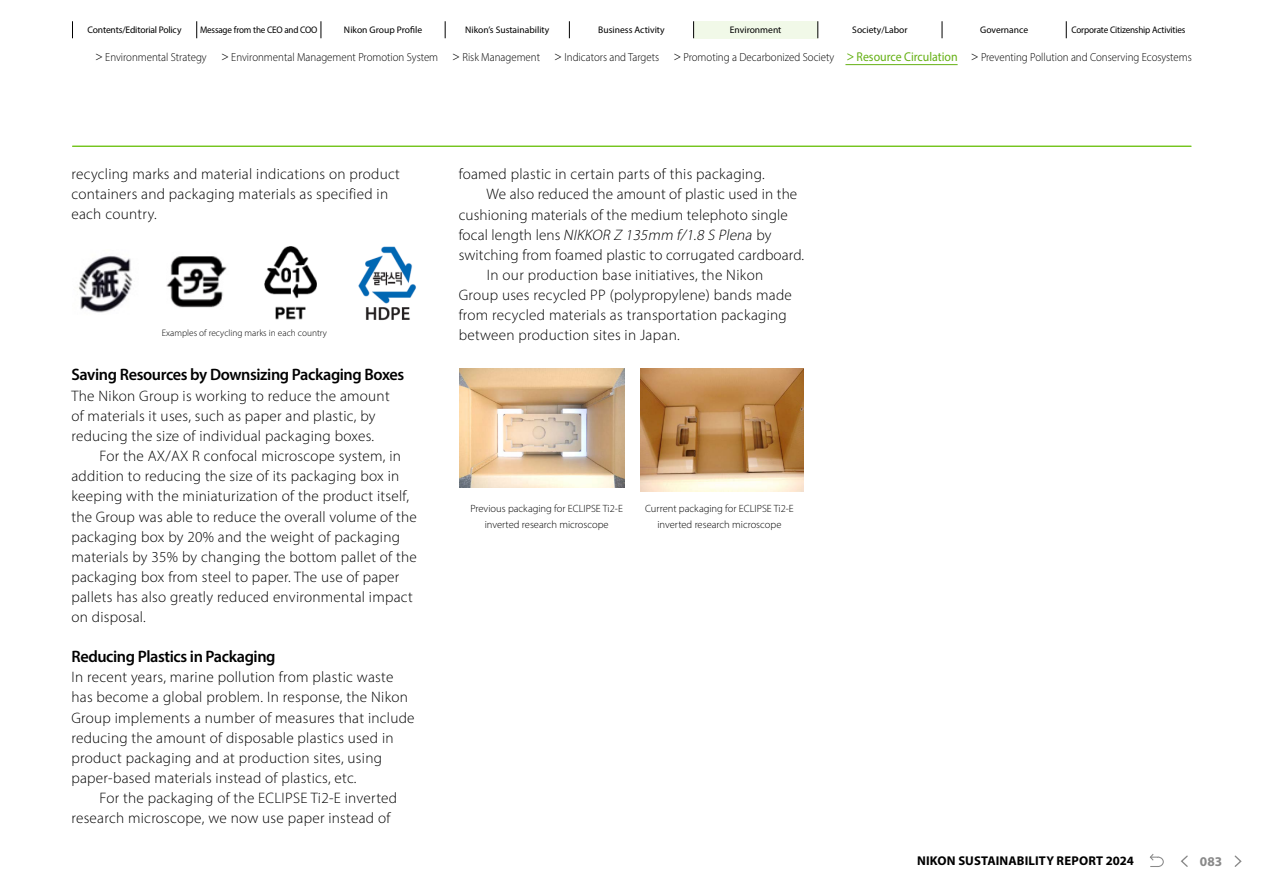
<style>
.page{position:relative;width:1263px;height:893px;background:#fff}
.page>*{position:absolute;margin:0;border:0;box-sizing:border-box;transform-origin:0 0}
.t1{font:600 16.65px "Myriad Pro";letter-spacing:-.025em;color:#000}
.t2{font:300 15.15px/20.1px "Myriad Pro";letter-spacing:.02em;color:#000}
.t3{font:italic 300 15.15px "Myriad Pro";color:#000}
.t4{font:700 13.35px "Myriad Pro";color:#898989}
.t5{font:700 12.75px "Myriad Pro";letter-spacing:.01em;color:#000}
.t6{font:12.75px "Myriad Pro";color:#64b013;scale:.93 1}
.t7{font:300 11.7px "Myriad Pro";color:#000;scale:.93 1}
.t8{font:10.65px "PUD Shin Go Pr 6 N";color:#64b013;scale:.93 1}
.t9{font:300 10.5px/15.9px "Myriad Pro";color:#000;text-align:center}
.t10{font:9.6px "Myriad Pro";letter-spacing:-.01em;color:#000}
.t11{font:9.6px "Myriad Pro";letter-spacing:-.01em;color:#000;scale:.95 1}
.t12{font:300 9.3px "Myriad Pro";color:#000}
.s1{font-family:"PUD Shin Go Pr 6 N";font-size:10.65px}
.s2{font-family:"PUD Shin Go Pr 6 N";font-size:13.8px}
.s3{font-style:normal}
.s4{font-style:italic}
</style>
<div class="page">
<div style="left:694px;top:21px;width:124px;height:17px;background:#f1f9e8"></div>
<hr style="left:72px;top:146px;width:1119px;height:1px;background:#71c418">
<img style="left:78px;top:256px;width:55px;height:57px">
<img style="left:166px;top:256px;width:61px;height:52px">
<img style="left:264px;top:246px;width:53px;height:74px">
<img style="left:358px;top:246px;width:58px;height:75px">
<img style="left:459px;top:368px;width:165px;height:120px">
<img style="left:641px;top:369px;width:163px;height:122px">
<hr style="left:845px;top:64px;width:113px;height:1px;background:#64b013">
<svg style="left:72px;top:21px;width:1px;height:17px"></svg>
<svg style="left:196px;top:21px;width:1px;height:17px"></svg>
<svg style="left:693px;top:21px;width:1px;height:17px"></svg>
<svg style="left:445px;top:21px;width:1px;height:17px"></svg>
<svg style="left:942px;top:21px;width:1px;height:17px"></svg>
<svg style="left:321px;top:21px;width:1px;height:17px"></svg>
<svg style="left:817px;top:21px;width:1px;height:17px"></svg>
<svg style="left:569px;top:21px;width:1px;height:17px"></svg>
<svg style="left:1066px;top:21px;width:1px;height:17px"></svg>
<svg style="left:1181px;top:855px;width:7px;height:12px"></svg>
<svg style="left:1234px;top:855px;width:8px;height:12px"></svg>
<svg style="left:1149px;top:854px;width:15px;height:13px"></svg>
<p class="t10" style="left:88px;top:24px;width:95px">Contents/Editorial Policy</p>
<p class="t11" style="left:200px;top:24px;width:125px">Message from the CEO and COO</p>
<p class="t10" style="left:344px;top:24px;width:80px">Nikon Group Profile</p>
<p class="t10" style="left:465px;top:24px;width:86px">Nikons’ Sustainability</p>
<p class="t10" style="left:598px;top:24px;width:68px">Business Activity</p>
<p class="t10" style="left:730px;top:24px;width:53px">Environment</p>
<p class="t10" style="left:852px;top:24px;width:57px">Society/Labor</p>
<p class="t10" style="left:980px;top:24px;width:50px">Governance</p>
<p class="t11" style="left:1071px;top:24px;width:121px">Corporate Citizenship Activities</p>
<p class="t7" style="left:94px;top:51px;width:123px"><span class="s1">＞</span>Environmental Strategy</p>
<p class="t7" style="left:220px;top:51px;width:236px"><span class="s1">＞</span>Environmental Management Promotion System</p>
<p class="t7" style="left:451px;top:51px;width:97px"><span class="s1">＞</span>Risk Management</p>
<p class="t7" style="left:553px;top:51px;width:115px"><span class="s1">＞</span>Indicators and Targets</p>
<p class="t7" style="left:672px;top:51px;width:176px"><span class="s1">＞</span>Promoting a Decarbonized Society</p>
<p class="t6" style="left:856px;top:49px;width:110px">Resource Circulation</p>
<p class="t8" style="left:845px;top:52px;width:12px">＞</p>
<p class="t7" style="left:970px;top:51px;width:240px"><span class="s1">＞</span>Preventing Pollution and Conserving Ecosystems</p>
<p class="t2" style="left:71px;top:164px;width:330px">recycling marks and material indications on product containers and packaging materials as specified in each country.</p>
<p class="t12" style="left:162px;top:327px;width:167px">Examples of recycling marks in each country</p>
<p class="t1" style="left:71px;top:363px;width:334px">Saving Resources by Downsizing Packaging Boxes</p>
<p class="t2" style="left:71px;top:386px;width:347px">The Nikon Group is working to reduce the amount<br>of materials it uses, such as paper and plastic, by reducing the size of individual packaging boxes.<br><span class="s2">　　</span>For the AX/AX R confocal microscope system in, addition to reducing the size of its packaging box in keeping with the miniaturization of the product itself, the Group was able to reduce the overall volume of the packaging box by 20% and the weight of packaging materials by 35% by changing the bottom pallet of the packaging box from steel to paper. The use of paper pallets has also greatly reduced environmental impact on disposal.</p>
<p class="t1" style="left:71px;top:646px;width:206px">Reducing Plastics in Packaging</p>
<p class="t2" style="left:71px;top:667px;width:345px">In recent years, marine pollution from plastic waste has become a global problem In. response, the Nikon Group implements a number of measures that include reducing the amount of disposable plastics used in product packaging and at production sites, using paper-based materials instead of plastics, etc.<br><span class="s2">　　</span>For the packaging of the ECLIPSE Ti2-E inverted research microscope, we now use paper instead of</p>
<p class="t2" style="left:459px;top:164px;width:307px">foamed plastic in certain parts of this packaging.</p>
<p class="t2" style="left:459px;top:184px;width:340px"><span class="s2">　　</span>We also reduced the amount of plastic used in the</p>
<p class="t2" style="left:459px;top:204px;width:331px">cushioning materials of the medium telephoto single</p>
<p class="t3" style="left:648px;top:225px;width:125px">mm f/1.8 S Plena <span class="s3">by</span></p>
<p class="t2" style="left:459px;top:224px;width:347px">focal length l e n s <span class="s4">NIKKOR Z 135<br></span>switching from foamed plastic to corrugated cardboard.<span class="s2">　　</span>In our production base initiatives, the Nikon Group uses recycled PP (polypropylene) bands made from recycled materials as transportation packaging between production sites in Japan.</p>
<p class="t9" style="left:470px;top:500px;width:154px">Previous packaging for ECLIPSE Ti2-E inverted research microscope</p>
<p class="t9" style="left:645px;top:500px;width:150px">Current packaging for ECLIPSE Ti2-E inverted research microscope</p>
<p class="t5" style="left:917px;top:852px;width:218px">NIKON SUSTAINABILITY REPORT 2024</p>
<p class="t4" style="left:1200px;top:852px;width:24px">083</p>
</div>
